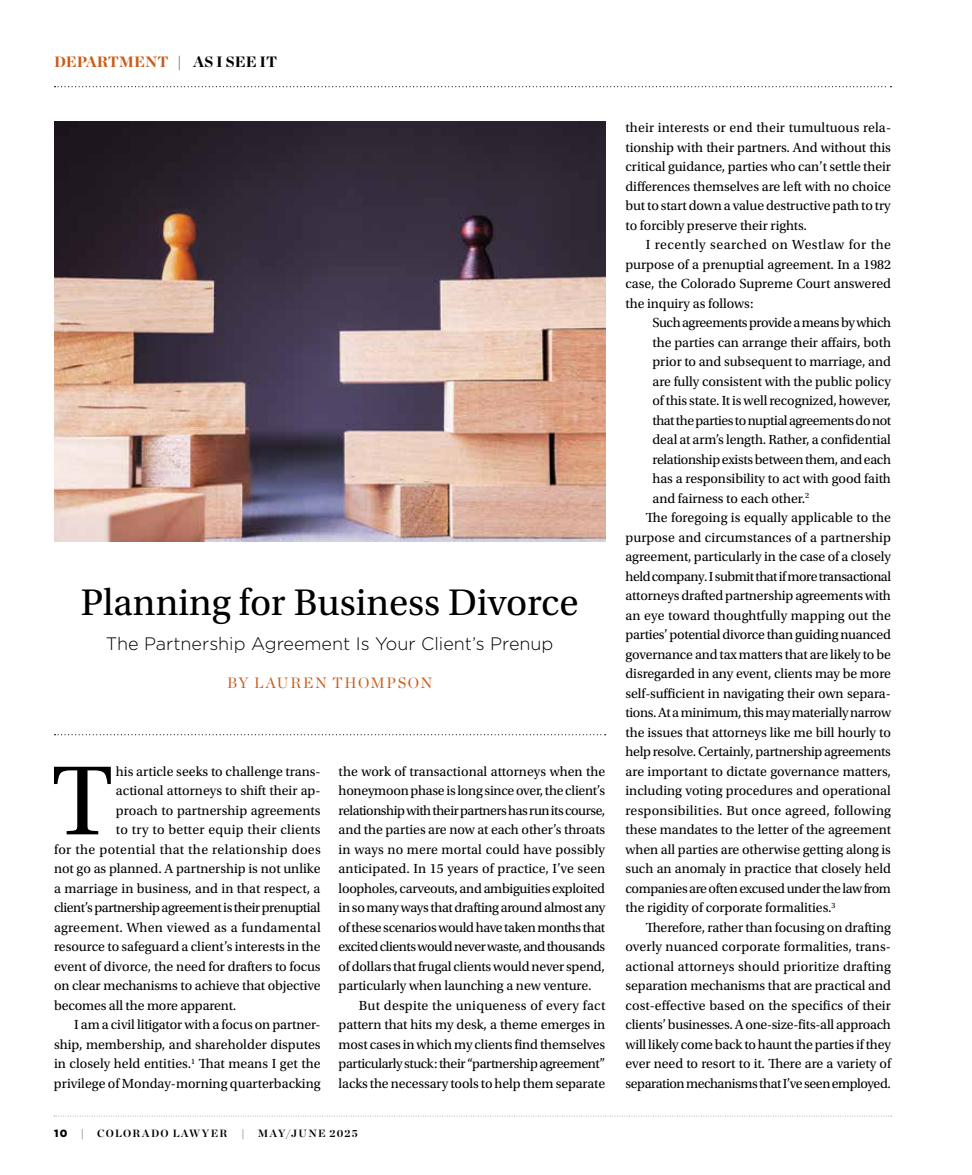
<style>
.page{position:relative;width:972px;height:1175px;background:#fff}
.page>*{position:absolute;margin:0;border:0;box-sizing:border-box;transform-origin:0 0}
.t1{font:103.5px "Utopia Std";color:#000}
.t2{font:39px "Utopia Std";color:#000}
.t3{font:300 18px "Gotham";color:#000}
.t4{font:900 15px "Chronicle Display";color:#c85c1a}
.t5{font:15px "Chronicle Display";letter-spacing:.105em;color:#c85c1a}
.t6{font:13.8px/19.5px "Utopia Std";letter-spacing:-.005em;color:#000;text-align:justify}
.t7{font:13.8px "Utopia Std";letter-spacing:-.03em;color:#000}
.t8{font:13.8px "Utopia Std";letter-spacing:-.025em;color:#000}
.t9{font:13.8px "Utopia Std";letter-spacing:.015em;color:#000}
.t10{font:13.8px "Utopia Std";letter-spacing:.025em;color:#000}
.t11{font:13.8px "Utopia Std";letter-spacing:.02em;color:#000}
.t12{font:700 10.5px "Chronicle Display";letter-spacing:.12em;color:#000}
.t13{font:900 10.5px "Gotham";color:#000}
.s1{color:#000}
</style>
<div class="page">
<svg style="left:54px;top:1115px;width:838px;height:1px"></svg>
<svg style="left:55px;top:86px;width:836px;height:1px"></svg>
<svg style="left:55px;top:734px;width:551px;height:1px"></svg>
<img style="left:54px;top:122px;width:551px;height:420px">
<p class="t4" style="left:54px;top:49px;width:225px">DEPARTMENT <span class="s1">| AS I SEE IT</span></p>
<h2 class="t2" style="left:81px;top:581px;width:499px">Planning for Business Divorce</h2>
<h3 class="t3" style="left:106px;top:632px;width:449px">The Partnership Agreement Is Your Client’s Prenup</h3>
<p class="t5" style="left:227px;top:671px;width:206px">BY LAUREN THOMPSON</p>
<h1 class="t1" style="left:52px;top:745px;width:62px">T</h1>
<p class="t6" style="left:116px;top:762px;width:206px">his article seeks to challenge trans-</p>
<p class="t6" style="left:116px;top:781px;width:206px">actional attorneys to shift their ap-</p>
<p class="t6" style="left:116px;top:801px;width:206px">proach to partnership agreements</p>
<p class="t9" style="left:116px;top:822px;width:206px">to try to better equip their clients</p>
<p class="t10" style="left:54px;top:842px;width:268px">for the potential that the relationship does</p>
<p class="t6" style="left:54px;top:859px;width:268px">not go as planned. A partnership is not unlike</p>
<p class="t6" style="left:54px;top:878px;width:268px">a marriage in business, and in that respect, a</p>
<p class="t7" style="left:54px;top:900px;width:268px">client’s partnership agreement is their prenuptial</p>
<p class="t11" style="left:54px;top:920px;width:268px">agreement. When viewed as a fundamental</p>
<p class="t6" style="left:54px;top:937px;width:268px">resource to safeguard a client’s interests in the</p>
<p class="t6" style="left:54px;top:956px;width:268px">event of divorce, the need for drafters to focus</p>
<p class="t6" style="left:54px;top:976px;width:268px">on clear mechanisms to achieve that objective</p>
<p class="t6" style="left:54px;top:995px;width:184px">becomes all the more apparent.</p>
<p class="t6" style="left:74px;top:1015px;width:248px">I am a civil litigator with a focus on partner-</p>
<p class="t6" style="left:54px;top:1034px;width:268px">ship, membership, and shareholder disputes</p>
<p class="t6" style="left:54px;top:1054px;width:268px">in closely held entities.<sup>1</sup> That means I get the</p>
<p class="t6" style="left:54px;top:1074px;width:268px">privilege of Monday-morning quarterbacking</p>
<p class="t6" style="left:339px;top:762px;width:268px">the work of transactional attorneys when the honeymoon phase is long since over, the client’s relationship with their partners has run its course, and the parties are now at each other’s throats in ways no mere mortal could have possibly anticipated. In 15 years of practice, I’ve seen loopholes, carveouts, and ambiguities exploited in so many ways that drafting around almost any of these scenarios would have taken months that excited clients would never waste, and thousands of dollars that frugal clients would never spend, particularly when launching a new venture.</p>
<p class="t6" style="left:339px;top:995px;width:268px;text-indent:20px">But despite the uniqueness of every fact pattern that hits my desk, a theme emerges in most cases in which my clients find themselves particularly stuck: their “partnership agreement” lacks the necessary tools to help them separate</p>
<p class="t13" style="left:54px;top:1126px;width:15px">10</p>
<p class="t12" style="left:81px;top:1125px;width:5px">|</p>
<p class="t12" style="left:97px;top:1125px;width:132px">COLORADO LAWYER</p>
<p class="t12" style="left:241px;top:1125px;width:5px">|</p>
<p class="t12" style="left:258px;top:1125px;width:101px">MAY/JUNE 2025</p>
<p class="t6" style="left:626px;top:118px;width:267px">their interests or end their tumultuous rela&shy;tionship with their partners. And without this critical guidance, parties who can’t settle their differences themselves are left with no choice but to start down a value destructive path to try to forcibly preserve their rights.</p>
<p class="t6" style="left:626px;top:235px;width:267px;text-indent:20px">I recently searched on Westlaw for the purpose of a prenuptial agreement. In a 1982 case, the Colorado Supreme Court answered the inquiry as follows:</p>
<p class="t7" style="left:653px;top:315px;width:240px">Such agreements provide a means by which</p>
<p class="t6" style="left:653px;top:332px;width:240px">the parties can arrange their affairs, both</p>
<p class="t6" style="left:653px;top:352px;width:240px">prior to and subsequent to marriage, and</p>
<p class="t6" style="left:653px;top:371px;width:240px">are fully consistent with the public policy</p>
<p class="t6" style="left:653px;top:391px;width:240px">of this state. It is well recognized, however,</p>
<p class="t7" style="left:653px;top:412px;width:240px">that the parties to nuptial agreements do not</p>
<p class="t6" style="left:653px;top:430px;width:240px">deal at arm’s length. Rather, a confidential</p>
<p class="t8" style="left:653px;top:451px;width:240px">relationship exists between them, and each</p>
<p class="t6" style="left:653px;top:469px;width:240px">has a responsibility to act with good faith</p>
<p class="t6" style="left:653px;top:488px;width:158px">and fairness to each other.<sup>2</sup></p>
<p class="t6" style="left:646px;top:508px;width:247px">The foregoing is equally applicable to the</p>
<p class="t6" style="left:626px;top:528px;width:267px">purpose and circumstances of a partnership</p>
<p class="t6" style="left:626px;top:547px;width:267px">agreement, particularly in the case of a closely</p>
<p class="t7" style="left:626px;top:569px;width:267px">held company. I submit that if more transactional</p>
<p class="t6" style="left:626px;top:586px;width:267px">attorneys drafted partnership agreements with</p>
<p class="t6" style="left:626px;top:605px;width:267px">an eye toward thoughtfully mapping out the</p>
<p class="t6" style="left:626px;top:625px;width:267px">parties’ potential divorce than guiding nuanced</p>
<p class="t6" style="left:626px;top:644px;width:267px">governance and tax matters that are likely to be</p>
<p class="t6" style="left:626px;top:664px;width:267px">disregarded in any event, clients may be more</p>
<p class="t6" style="left:626px;top:683px;width:267px">self-sufficient in navigating their own separa-</p>
<p class="t8" style="left:626px;top:705px;width:267px">tions. At a minimum, this may materially narrow</p>
<p class="t6" style="left:626px;top:722px;width:267px">the issues that attorneys like me bill hourly to</p>
<p class="t6" style="left:626px;top:742px;width:267px">help resolve. Certainly, partnership agreements</p>
<p class="t6" style="left:626px;top:761px;width:267px">are important to dictate governance matters,</p>
<p class="t6" style="left:626px;top:781px;width:267px">including voting procedures and operational</p>
<p class="t9" style="left:626px;top:802px;width:267px">responsibilities. But once agreed, following</p>
<p class="t6" style="left:626px;top:820px;width:267px">these mandates to the letter of the agreement</p>
<p class="t6" style="left:626px;top:839px;width:267px">when all parties are otherwise getting along is</p>
<p class="t6" style="left:626px;top:859px;width:267px">such an anomaly in practice that closely held</p>
<p class="t8" style="left:626px;top:880px;width:267px">companies are often excused under the law from</p>
<p class="t6" style="left:626px;top:898px;width:212px">the rigidity of corporate formalities.<sup>3</sup></p>
<p class="t6" style="left:646px;top:918px;width:247px">Therefore, rather than focusing on drafting</p>
<p class="t6" style="left:626px;top:937px;width:267px">overly nuanced corporate formalities, trans-</p>
<p class="t6" style="left:626px;top:957px;width:267px">actional attorneys should prioritize drafting</p>
<p class="t6" style="left:626px;top:976px;width:267px">separation mechanisms that are practical and</p>
<p class="t6" style="left:626px;top:995px;width:267px">cost-effective based on the specifics of their</p>
<p class="t6" style="left:626px;top:1015px;width:267px">clients’ businesses. A one-size-fits-all approach</p>
<p class="t6" style="left:626px;top:1034px;width:267px">will likely come back to haunt the parties if they</p>
<p class="t6" style="left:626px;top:1054px;width:267px">ever need to resort to it. There are a variety of</p>
<p class="t7" style="left:626px;top:1076px;width:267px">separation mechanisms that I’ve seen employed.</p>
</div>
